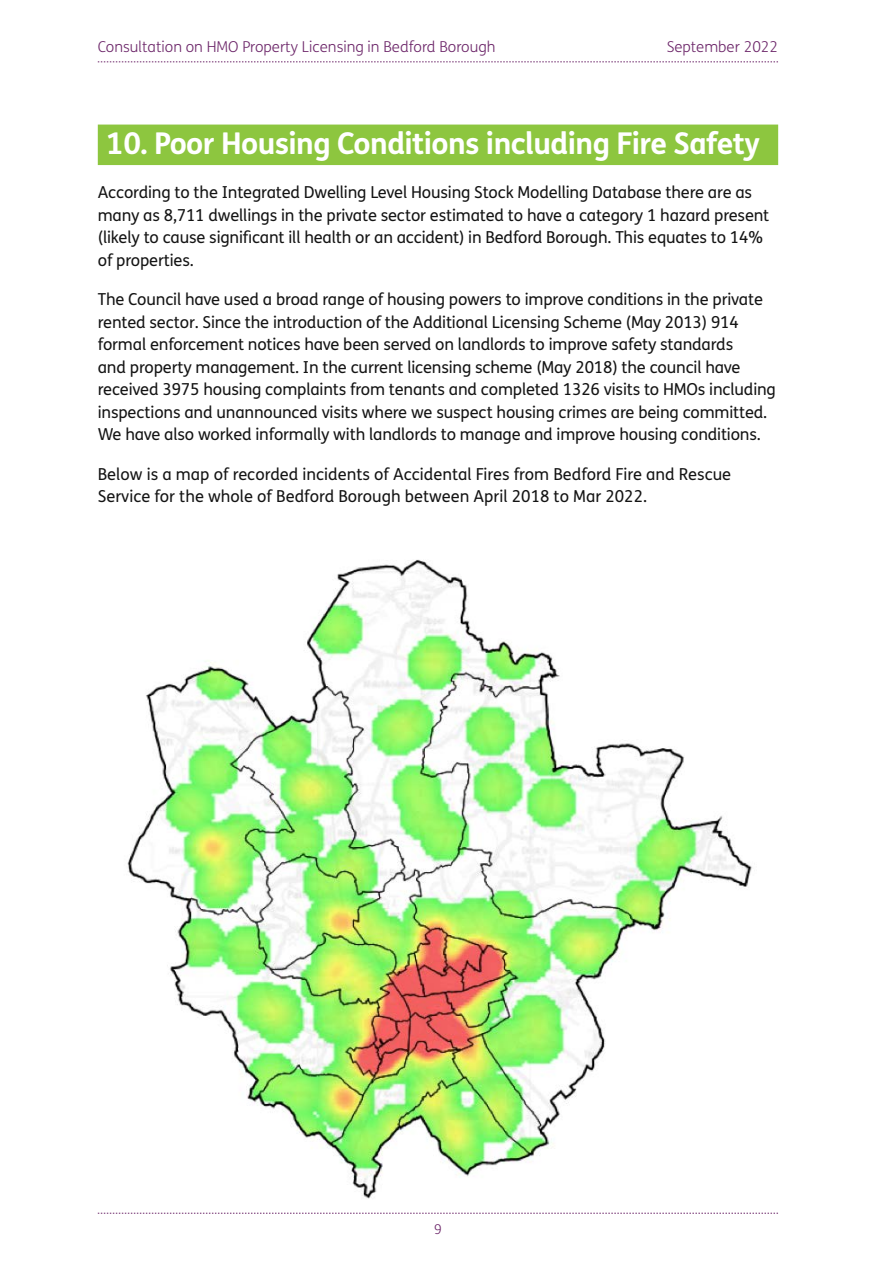
<style>
.page{position:relative;width:893px;height:1263px;background:#fff}
.page>*{position:absolute;margin:0;border:0;box-sizing:border-box;transform-origin:0 0}
.Heading1{font:700 30px "FS Me Pro";letter-spacing:-.02em;color:#fff}
.Body_Text{font:16.5px/22.5px "FS Me Pro";letter-spacing:-.01em;color:#141414}
.t1{font:300 15px "FS Me Pro";color:#6d276a}
.t2{font:300 13.5px "FS Me Pro";color:#6d276a}
</style>
<div class="page">
<svg style="left:98px;top:1213px;width:680px;height:1px"></svg>
<svg style="left:98px;top:62px;width:680px;height:1px"></svg>
<div style="left:98px;top:125px;width:680px;height:40px;background:#8dc63f"></div>
<img style="left:127px;top:559px;width:625px;height:640px">
<p class="t1" style="left:98px;top:36px;width:399px">Consultation on HMO Property Licensing in Bedford Borough</p>
<p class="t1" style="left:667px;top:36px;width:113px">September 2022</p>
<p class="Heading1" style="left:106px;top:120px;width:655px">10. Poor Housing Conditions including Fire Safety</p>
<p class="Body_Text" style="left:98px;top:181px;width:673px">According to the Integrated Dwelling Level Housing Stock Modelling Database there are as many as 8,711 dwellings in the private sector estimated to have a category 1 hazard present (likely to cause significant ill health or an accident) in Bedford Borough. This equates to 14% of properties.</p>
<p class="Body_Text" style="left:98px;top:288px;width:680px">The Council have used a broad range of housing powers to improve conditions in the private rented sector. Since the introduction of the Additional Licensing Scheme (May 2013) 914 formal enforcement notices have been served on landlords to improve safety standards<br>and property management. In the current licensing scheme (May 2018) the council have received 3975 housing complaints from tenants and completed 1326 visits to HMOs including inspections and unannounced visits where we suspect housing crimes are being committed.<br>We have also worked informally with landlords to manage and improve housing conditions.</p>
<p class="Body_Text" style="left:98px;top:462px;width:635px">Below is a map of recorded incidents of Accidental Fires from Bedford Fire and Rescue<br>Service for the whole of Bedford Borough between April 2018 to Mar 2022.</p>
<p class="t2" style="left:434px;top:1220px;width:9px">9</p>
</div>
